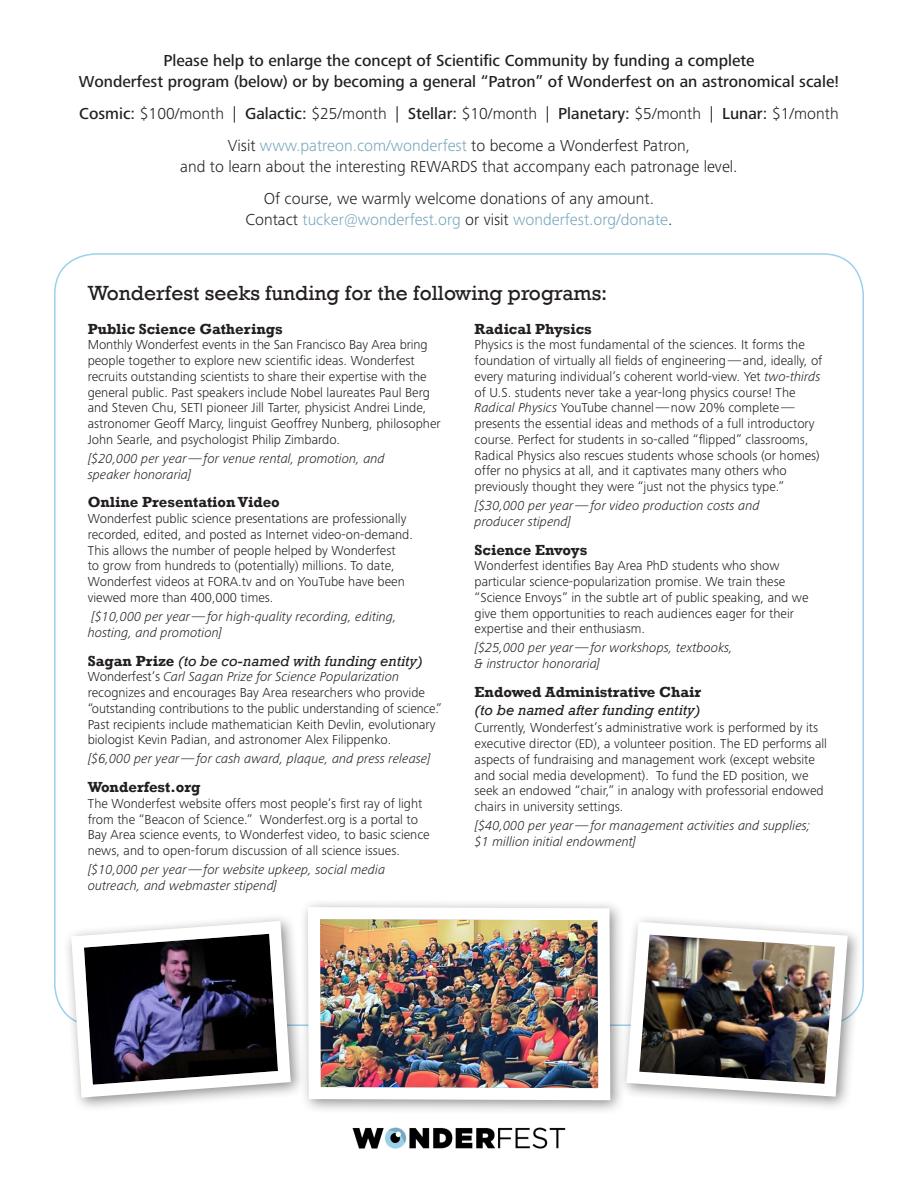
<style>
.page{position:relative;width:918px;height:1188px;background:#fff}
.page>*{position:absolute;margin:0;border:0;box-sizing:border-box;transform-origin:0 0}
.t1{font:21px "Rockwell";color:#231f20}
.t2{font:300 16.5px/21px "Frutiger Next Pro";color:#231f20;text-align:center}
.t3{font:500 16.5px/21px "Frutiger Next Pro";color:#231f20;text-align:center}
.programs_-_subhead{font:italic 15px/18px "Rockwell";color:#231f20}
.programs_-_subhead-2{font:700 15px "Rockwell";color:#231f20}
.programs_-_body{font:300 13.5px/15.8px "Frutiger Next Pro";color:#231f20}
.programs_-___line{font:italic 300 13.5px/15.8px "Frutiger Next Pro";color:#231f20}
.s1{font-weight:500}
.s2{color:#77a7be}
.s3{font-size:13.5px;color:#77a7be}
.s4{font-weight:700;font-style:normal}
.s5{font-style:italic}
</style>
<div class="page">
<div style="left:299px;top:898px;width:326px;height:218px;background:#231f20;opacity:.51"></div>
<img style="left:302px;top:901px;width:314px;height:248px">
<div style="left:618px;top:913px;width:245px;height:199px;background:#231f20;opacity:.51"></div>
<img style="left:620px;top:916px;width:234px;height:187px">
<div style="left:63px;top:912px;width:243px;height:201px;background:#231f20;opacity:.51"></div>
<svg style="left:65px;top:915px;width:232px;height:189px"></svg>
<p class="t3" style="left:79px;top:50px;width:762px">Please help to enlarge the concept of Scientific Community by funding a complete<br>Wonderfest program (below) or by becoming a general “Patron” of Wonderfest on an astronomical scale!</p>
<p class="t2" style="left:79px;top:103px;width:761px"><span class="s1">Cosmic:</span> $100/month | <span class="s1">Galactic:</span> $25/month | <span class="s1">Stellar:</span> $10/month | <span class="s1">Planetary:</span> $5/month | <span class="s1">Lunar:</span> $1/month</p>
<p class="t2" style="left:180px;top:135px;width:559px">Visit <span class="s2">www.patreon.com/wonderfest</span> to become a Wonderfest Patron,<br>and to learn about the interesting REWARDS that accompany each patronage level.</p>
<p class="t2" style="left:246px;top:188px;width:428px">Of course, we warmly welcome donations of any amount.<br>Contact <span class="s2">tucker</span><span class="s3">@</span><span class="s2">wonderfest.org</span> or visit <span class="s2">wonderfest.org/donate</span>.</p>
<p class="t1" style="left:88px;top:280px;width:521px">Wonderfest seeks funding for the following programs:</p>
<p class="programs_-_subhead-2" style="left:88px;top:320px;width:197px">Public Science Gatherings</p>
<p class="programs_-_body" style="left:88px;top:337px;width:355px">Monthly Wonderfest events in the San Francisco Bay Area bring people together to explore new scientific ideas. Wonderfest recruits outstanding scientists to share their expertise with the general public. Past speakers include Nobel laureates Paul Berg and Steven Chu, SETI pioneer Jill Tarter, physicist Andrei Linde, astronomer Geoff Marcy, linguist Geoffrey Nunberg, philosopher John Searle, and psychologist Philip Zimbardo.</p>
<p class="programs_-___line" style="left:88px;top:451px;width:299px">[$20,000 per year—for venue rental, promotion, and speaker honoraria]</p>
<p class="programs_-_subhead-2" style="left:88px;top:493px;width:194px">Online Presentation Video</p>
<p class="programs_-_body" style="left:88px;top:511px;width:327px">Wonderfest public science presentations are professionally recorded, edited, and posted as Internet video-on-demand.<br>This allows the number of people helped by Wonderfest<br>to grow from hundreds to (potentially) millions. To date, Wonderfest videos at FORA.tv and on YouTube have been viewed more than 400,000 times.</p>
<p class="programs_-___line" style="left:88px;top:609px;width:311px">[$10,000 per year—for high-quality recording, editing, hosting, and promotion]</p>
<p class="programs_-_subhead" style="left:88px;top:652px;width:337px"><span class="s4">Sagan Prize</span> (to be co-named with funding entity)</p>
<p class="programs_-_body" style="left:88px;top:669px;width:356px">Wonderfest’s <span class="s5">Carl Sagan Prize for Science Popularization </span>recognizes and encourages Bay Area researchers who provide “outstanding contributions to the public understanding of science.” Past recipients include mathematician Keith Devlin, evolutionary biologist Kevin Padian, and astronomer Alex Filippenko.</p>
<p class="programs_-___line" style="left:88px;top:751px;width:345px">[$6,000 per year—for cash award, plaque, and press release]</p>
<p class="programs_-_subhead-2" style="left:88px;top:778px;width:114px">Wonderfest.org</p>
<p class="programs_-_body" style="left:88px;top:795px;width:344px">The Wonderfest website offers most people’s first ray of light from the “Beacon of Science.” Wonderfest.org is a portal to Bay Area science events, to Wonderfest video, to basic science news, and to open-forum discussion of all science issues.</p>
<p class="programs_-___line" style="left:88px;top:862px;width:299px">[$10,000 per year—for website upkeep, social media outreach, and webmaster stipend]</p>
<p class="programs_-_subhead-2" style="left:475px;top:320px;width:119px">Radical Physics</p>
<p class="programs_-_body" style="left:475px;top:337px;width:349px">Physics is the most fundamental of the sciences. It forms the foundation of virtually all fields of engineering—and, ideally, of every maturing individual’s coherent world-view. Yet <span class="s5">two-thirds </span>of U.S. students never take a year-long physics course! The <span class="s5">Radical Physics</span> YouTube channel—now 20% complete— presents the essential ideas and methods of a full introductory course. Perfect for students in so-called “flipped” classrooms, Radical Physics also rescues students whose schools (or homes) offer no physics at all, and it captivates many others who previously thought they were “just not the physics type.”</p>
<p class="programs_-___line" style="left:475px;top:498px;width:287px">[$30,000 per year—for video production costs and producer stipend]</p>
<p class="programs_-_subhead-2" style="left:475px;top:541px;width:114px">Science Envoys</p>
<p class="programs_-_body" style="left:475px;top:558px;width:335px">Wonderfest identifies Bay Area PhD students who show particular science-popularization promise. We train these “Science Envoys” in the subtle art of public speaking, and we give them opportunities to reach audiences eager for their expertise and their enthusiasm.</p>
<p class="programs_-___line" style="left:475px;top:640px;width:260px">[$25,000 per year—for workshops, textbooks, &amp; instructor honoraria]</p>
<p class="programs_-_subhead" style="left:475px;top:683px;width:228px"><span class="s4">Endowed Administrative Chair </span>(to be named after funding entity)</p>
<p class="programs_-_body" style="left:475px;top:720px;width:354px">Currently, Wonderfest’s administrative work is performed by its executive director (ED), a volunteer position. The ED performs all aspects of fundraising and management work (except website and social media development). To fund the ED position, we seek an endowed “chair,” in analogy with professorial endowed chairs in university settings.</p>
<p class="programs_-___line" style="left:475px;top:818px;width:337px">[$40,000 per year—for management activities and supplies; $1 million initial endowment]</p>
</div>
